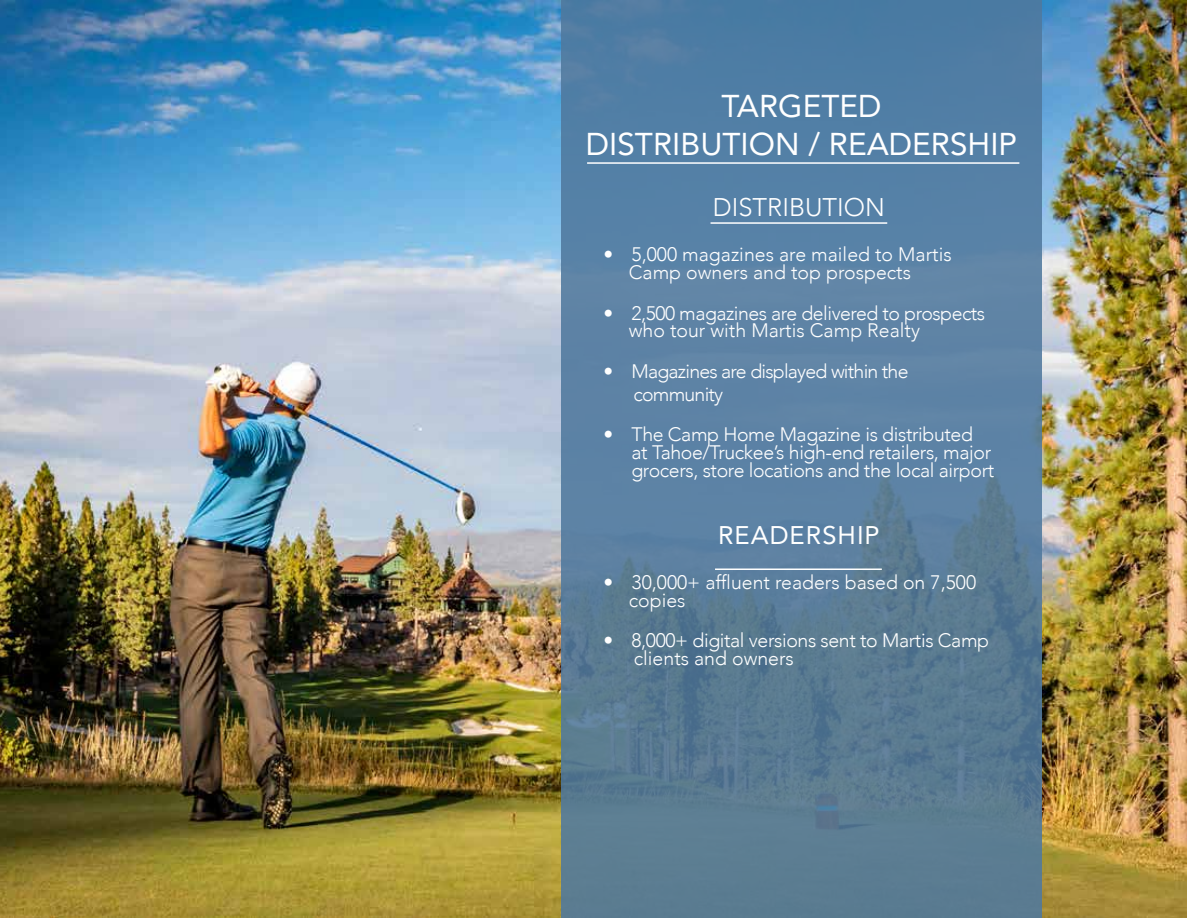
<style>
.page{position:relative;width:1188px;height:918px;background:#fff}
.page>*{position:absolute;margin:0;border:0;box-sizing:border-box;transform-origin:0 0}
.t1{font:31.5px/37.8px "Avenir";color:#fff;text-align:center}
.t2{font:300 25.5px "Avenir";color:#fff}
.t3{font:25.5px "Avenir";letter-spacing:.04em;color:#fff}
.t4{font:300 19.5px/18px "Avenir";letter-spacing:-.02em;color:#fff}
.t5{font:300 19.5px/18px "Avenir";color:#fff}
.t6{font:300 19.5px/22.5px "Avenir";letter-spacing:-.04em;color:#fff}
</style>
<div class="page">
<img style="left:0;top:0;width:1187px;height:918px">
<div style="left:561px;top:1px;width:481px;height:917px;background:linear-gradient(to bottom,#5482ac,#5e7b8f)"></div>
<hr style="left:587px;top:162px;width:432px;height:2px;background:#fff">
<hr style="left:711px;top:222px;width:176px;height:2px;background:#fff">
<hr style="left:715px;top:568px;width:167px;height:2px;background:#fff">
<h1 class="t1" style="left:586px;top:87px;width:433px">TARGETED<br>DISTRIBUTION / READERSHIP</h1>
<h2 class="t2" style="left:713px;top:192px;width:173px">DISTRIBUTION</h2>
<p class="t5" style="left:629px;top:245px;width:324px;text-indent:-25px">• 5,000 magazines are mailed to Martis<br>Camp owners and top prospects</p>
<p class="t4" style="left:629px;top:304px;width:358px;text-indent:-25px">• 2,500 magazines are delivered to prospects who tour with Martis Camp Realty</p>
<p class="t6" style="left:634px;top:360px;width:277px;text-indent:-30px">• Magazines are displayed within the community</p>
<p class="t4" style="left:631px;top:425px;width:364px;text-indent:-28px">• The Camp Home Magazine is distributed<br>at Tahoe/Truckee’s high-end retailers, major grocers, store locations and the local airport</p>
<h2 class="t3" style="left:718px;top:514px;width:163px">READERSHIP</h2>
<p class="t5" style="left:629px;top:573px;width:349px;text-indent:-25px">• 30,000+ affluent readers based on 7,500 copies</p>
<p class="t4" style="left:634px;top:631px;width:357px;text-indent:-30px">• 8,000+ digital versions sent to Martis Camp clients and owners</p>
</div>
